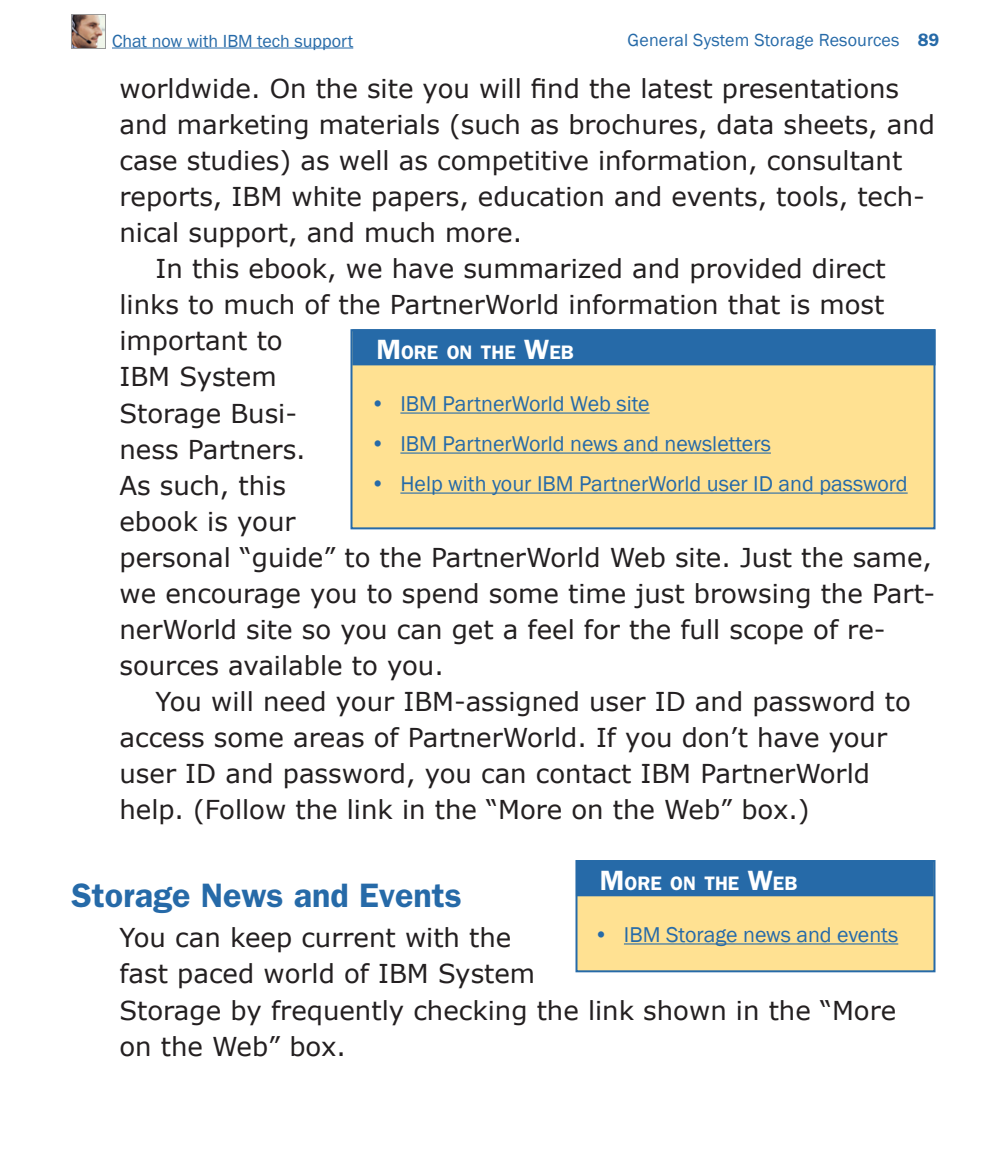
<style>
.page{position:relative;width:1008px;height:1174px;background:#fff}
.page>*{position:absolute;margin:0;border:0;box-sizing:border-box;transform-origin:0 0}
.t1{font:600 34px "Franklin Gothic";color:#266aa8}
.t1-2{font:26px/36px "Verdana";color:#231f20}
.bxt{font:22px "Franklin Gothic";color:#266aa8}
.bxh{font:600 19.6px "Franklin Gothic";color:#fff}
.t2{font:18px "Franklin Gothic";letter-spacing:.005em;color:#266aa8}
.s1{font-weight:600}
.s2{font-size:28px}
</style>
<div class="page">
<hr style="left:112px;top:48px;width:241px;height:1px;background:#266aa8">
<img style="left:72px;top:15px;width:34px;height:34px">
<div style="left:350px;top:329px;width:586px;height:200px;background:#ffe192;border:2px solid #266aa8"></div>
<div style="left:352px;top:329px;width:583px;height:36px;background:#266aa8"></div>
<hr style="left:400px;top:412px;width:250px;height:1px;background:#266aa8">
<hr style="left:400px;top:452px;width:371px;height:1px;background:#266aa8">
<hr style="left:400px;top:492px;width:508px;height:1px;background:#266aa8">
<div style="left:576px;top:860px;width:360px;height:112px;background:#ffe192;border:2px solid #266aa8"></div>
<div style="left:576px;top:860px;width:358px;height:36px;background:#266aa8"></div>
<hr style="left:624px;top:943px;width:274px;height:1px;background:#266aa8">
<p class="t2" style="left:112px;top:29px;width:243px">Chat now with IBM tech support</p>
<p class="t2" style="left:628px;top:29px;width:313px">General System Storage Resources <span class="s1">89</span></p>
<p class="t1-2" style="left:120px;top:70px;width:817px">worldwide. On the site you will find the latest presentations and marketing materials (such as brochures, data sheets, and case studies) as well as competitive information, consultant reports, IBM white papers, education and events, tools, tech&shy;nical support, and much more.</p>
<p class="t1-2" style="left:120px;top:250px;width:817px;text-indent:36px">In this ebook, we have summarized and provided direct links to much of the PartnerWorld information that is most important to<br>IBM System<br>Storage Busi-<br>ness Partners.<br>As such, this<br>ebook is your<br>personal “guide” to the PartnerWorld Web site. Just the same, we encourage you to spend some time just browsing the Part&shy;nerWorld site so you can get a feel for the full scope of re&shy;sources available to you.</p>
<p class="t1-2" style="left:120px;top:682px;width:793px;text-indent:36px">You will need your IBM-assigned user ID and password to access some areas of PartnerWorld. If you don’t have your user ID and password, you can contact IBM PartnerWorld help. (Follow the link in the “More on the Web” box.)</p>
<p class="bxh" style="left:376px;top:341px;width:199px"><span class="s2">M</span>ORE ON THE <span class="s2">W</span>EB</p>
<p class="bxt" style="left:370px;top:390px;width:281px">• IBM PartnerWorld Web site</p>
<p class="bxt" style="left:370px;top:430px;width:402px">• IBM PartnerWorld news and newsletters</p>
<p class="bxt" style="left:370px;top:470px;width:539px">• Help with your IBM PartnerWorld user ID and password</p>
<p class="bxh" style="left:600px;top:872px;width:199px"><span class="s2">M</span>ORE ON THE <span class="s2">W</span>EB</p>
<p class="bxt" style="left:594px;top:921px;width:306px">• IBM Storage news and events</p>
<p class="t1" style="left:72px;top:875px;width:392px">Storage News and Events</p>
<p class="t1-2" style="left:120px;top:919px;width:778px">You can keep current with the<br>fast paced world of IBM System<br>Storage by frequently checking the link shown in the “More on the Web” box.</p>
</div>
